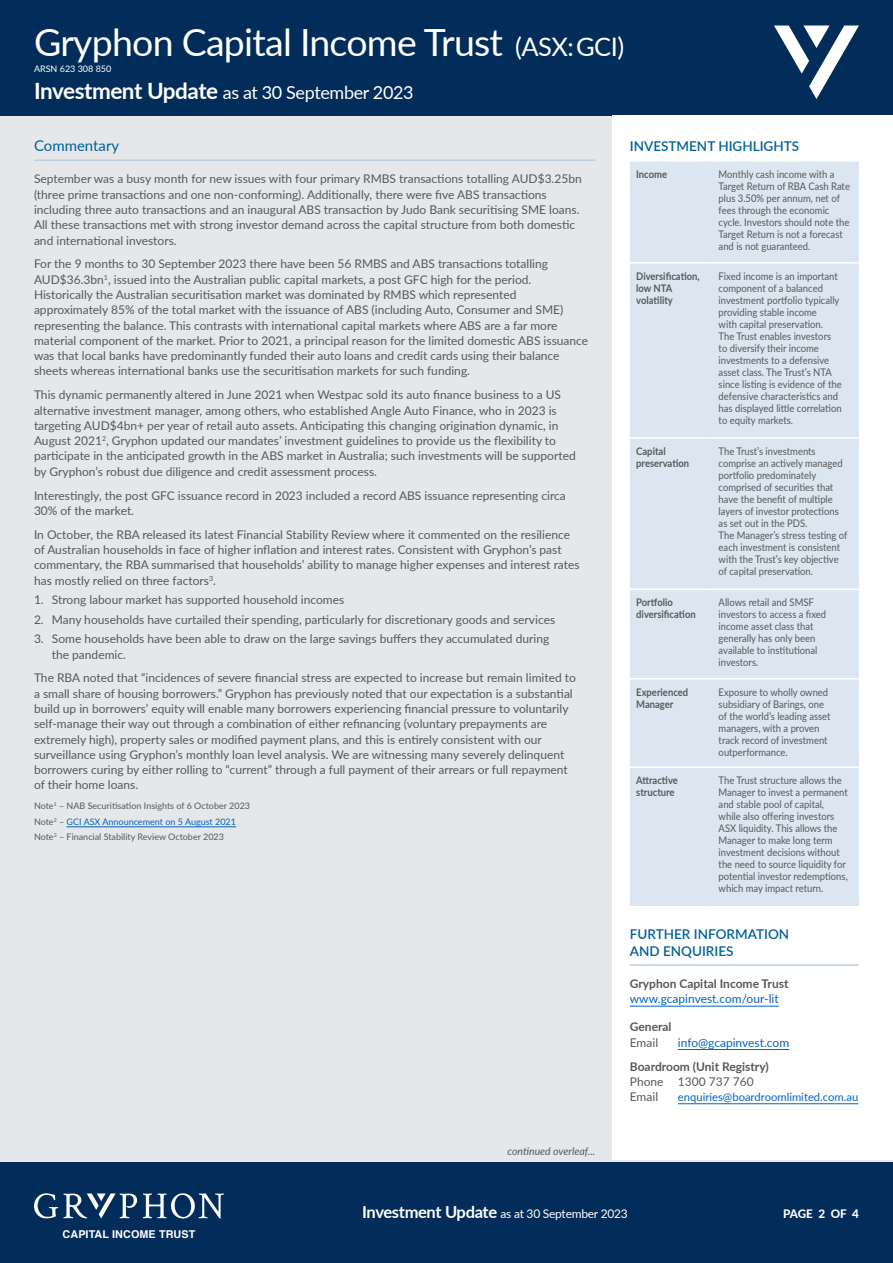
<style>
.page{position:relative;width:893px;height:1263px;background:#fff}
.page>*{position:absolute;margin:0;border:0;box-sizing:border-box;transform-origin:0 0}
.t1{font:37.5px "Lato";letter-spacing:-.02em;color:#fff}
.t2{font:18px "Lato";letter-spacing:-.02em;color:#fff}
.t3{font:15px "Lato";color:#006198}
.t4{font:600 13.5px/16.5px "Lato";color:#006198}
.t5{font:12px/15.3px "Lato";color:#57585a}
.t6{font:700 12px "Lato";color:#57585a}
.t7{font:12px "Lato";color:#0563c1}
.t8{font:12px "Lato";letter-spacing:-.02em;color:#fff}
.t9{font:800 11.7px "Lato";letter-spacing:-.01em;color:#fff}
.t10{font:11.25px "Lato";color:#0563c1}
.t11{font:700 10.8px "Helvetica";letter-spacing:.01em;color:#fff}
.t12{font:10.5px/12px "Lato";color:#57585a;scale:.9 1}
.t13{font:700 10.5px/12px "Lato";color:#57585a;scale:.9 1}
.t14{font:italic 10.5px "Lato";color:#57585a}
.t15{font:9px/15.5px "Lato";color:#57585a}
.t16{font:9px "Lato";color:#fff}
.s1{font-size:25.5px}
.s2{font-weight:700;font-size:22.5px}
.s3{color:#0563c1}
.s4{font-weight:700;font-size:16.5px}
</style>
<div class="page">
<div style="left:0;top:1160px;width:893px;height:103px;background:#022c59"></div>
<svg style="left:143px;top:1193px;width:81px;height:25px"></svg>
<svg style="left:34px;top:1193px;width:103px;height:25px"></svg>
<div style="left:0;top:0;width:893px;height:116px;background:#022c59"></div>
<svg style="left:774px;top:26px;width:85px;height:73px"></svg>
<div style="left:0;top:116px;width:893px;height:1045px;background:#e6e7e9"></div>
<div style="left:612px;top:116px;width:281px;height:1044px;background:#fff"></div>
<hr style="left:630px;top:964px;width:229px;height:2px;background:#bcd1e6">
<hr style="left:630px;top:1006px;width:149px;height:1px;background:#0563c1">
<hr style="left:678px;top:1049px;width:111px;height:1px;background:#0563c1">
<hr style="left:678px;top:1103px;width:180px;height:1px;background:#0563c1">
<div style="left:630px;top:161px;width:229px;height:745px;background:#dbe6f1"></div>
<hr style="left:630px;top:262px;width:80px;height:2px;background:#fff">
<hr style="left:710px;top:262px;width:149px;height:2px;background:#fff">
<hr style="left:630px;top:437px;width:80px;height:2px;background:#fff">
<hr style="left:710px;top:437px;width:149px;height:2px;background:#fff">
<hr style="left:630px;top:589px;width:80px;height:1px;background:#fff">
<hr style="left:710px;top:589px;width:149px;height:1px;background:#fff">
<hr style="left:630px;top:678px;width:80px;height:1px;background:#fff">
<hr style="left:710px;top:678px;width:149px;height:1px;background:#fff">
<hr style="left:630px;top:766px;width:80px;height:2px;background:#fff">
<hr style="left:710px;top:766px;width:149px;height:2px;background:#fff">
<hr style="left:34px;top:159px;width:561px;height:2px;background:#bcd1e6">
<hr style="left:67px;top:826px;width:169px;height:1px;background:#0563c1">
<h1 class="t1" style="left:34px;top:15px;width:592px">Gryphon Capital Income Trust <span class="s1">(ASX: GCI)</span></h1>
<h2 class="t2" style="left:34px;top:79px;width:381px"><span class="s2">Investment Update</span> as at 30 September 2023</h2>
<p class="t16" style="left:34px;top:62px;width:79px">ARSN 623 308 850</p>
<p class="t3" style="left:34px;top:135px;width:87px">Commentary</p>
<p class="t5" style="left:34px;top:171px;width:549px">September was a busy month for new issues with four primary RMBS transactions totalling AUD$3.25bn (three prime transactions and one non-conforming). Additionally, there were five ABS transactions including three auto transactions and an inaugural ABS transaction by Judo Bank securitising SME loans.<br>All these transactions met with strong investor demand across the capital structure from both domestic and international investors.</p>
<p class="t5" style="left:34px;top:256px;width:556px">For the 9 months to 30 September 2023 there have been 56 RMBS and ABS transactions totalling AUD$36.3bn<sup>1</sup>, issued into the Australian public capital markets, a post GFC high for the period.<br>Historically the Australian securitisation market was dominated by RMBS which represented approximately 85% of the total market with the issuance of ABS (including Auto, Consumer and SME) representing the balance. This contrasts with international capital markets where ABS are a far more material component of the market. Prior to 2021, a principal reason for the limited domestic ABS issuance was that local banks have predominantly funded their auto loans and credit cards using their balance sheets whereas international banks use the securitisation markets for such funding.</p>
<p class="t5" style="left:34px;top:387px;width:543px">This dynamic permanently altered in June 2021 when Westpac sold its auto finance business to a US alternative investment manager, among others, who established Angle Auto Finance, who in 2023 is targeting AUD$4bn+ per year of retail auto assets. Anticipating this changing origination dynamic, in August 2021<sup>2</sup>, Gryphon updated our mandates’ investment guidelines to provide us the flexibility to participate in the anticipated growth in the ABS market in Australia; such investments will be supported by Gryphon’s robust due diligence and credit assessment process.</p>
<p class="t5" style="left:34px;top:487px;width:533px">Interestingly, the post GFC issuance record in 2023 included a record ABS issuance representing circa<br>30% of the market.</p>
<p class="t5" style="left:34px;top:526px;width:547px">In October, the RBA released its latest Financial Stability Review where it commented on the resilience of Australian households in face of higher inflation and interest rates. Consistent with Gryphon’s past commentary, the RBA summarised that households’ ability to manage higher expenses and interest rates has mostly relied on three factors<sup>3</sup>.</p>
<p class="t5" style="left:34px;top:592px;width:312px">1. Strong labour market has supported household incomes</p>
<p class="t5" style="left:34px;top:611px;width:523px">2. Many households have curtailed their spending, particularly for discretionary goods and services</p>
<p class="t5" style="left:52px;top:631px;width:499px;text-indent:-18px">3. Some households have been able to draw on the large savings buffers they accumulated during the pandemic.</p>
<p class="t5" style="left:34px;top:670px;width:543px">The RBA noted that “incidences of severe financial stress are expected to increase but remain limited to a small share of housing borrowers.” Gryphon has previously noted that our expectation is a substantial build up in borrowers’ equity will enable many borrowers experiencing financial pressure to voluntarily self‑manage their way out through a combination of either refinancing (voluntary prepayments are extremely high), property sales or modified payment plans, and this is entirely consistent with our surveillance using Gryphon’s monthly loan level analysis. We are witnessing many severely delinquent borrowers curing by either rolling to “current” through a full payment of their arrears or full repayment of their home loans.</p>
<p class="t15" style="left:34px;top:798px;width:218px">Note<sup>1</sup> – NAB Securitisation Insights of 6 October 2023<br>Note<sup>2</sup> – <span class="s3">GCI ASX Announcement on 5 August 2021<br></span>Note<sup>3</sup> – Financial Stability Review October 2023</p>
<p class="t14" style="left:507px;top:1144px;width:89px">continued overleaf...</p>
<p class="t4" style="left:630px;top:137px;width:171px">INVESTMENT HIGHLIGHTS</p>
<p class="t13" style="left:636px;top:168px;width:36px">Income</p>
<p class="t12" style="left:719px;top:168px;width:147px">Monthly cash income with a<br>Target Return of RBA Cash Rate plus 3.50% per annum, net of fees through the economic cycle. Investors should note the<br>Target Return is not a forecast and is not guaranteed.</p>
<p class="t13" style="left:636px;top:269px;width:72px">Diversification, low NTA volatility</p>
<p class="t12" style="left:719px;top:269px;width:138px">Fixed income is an important component of a balanced investment portfolio typically providing stable income<br>with capital preservation.<br>The Trust enables investors to diversify their income investments to a defensive asset class. The Trust’s NTA since listing is evidence of the defensive characteristics and has displayed little correlation to equity markets.</p>
<p class="t13" style="left:636px;top:445px;width:60px">Capital preservation</p>
<p class="t12" style="left:719px;top:445px;width:145px">The Trust’s investments comprise an actively managed portfolio predominately comprised of securities that have the benefit of multiple layers of investor protections as set out in the PDS.<br>The Manager’s stress testing of each investment is consistent with the Trust’s key objective of capital preservation.</p>
<p class="t13" style="left:636px;top:596px;width:68px">Portfolio diversification</p>
<p class="t12" style="left:719px;top:596px;width:121px">Allows retail and SMSF investors to access a fixed income asset class that generally has only been available to institutional investors.</p>
<p class="t13" style="left:636px;top:685px;width:59px">Experienced<br>Manager</p>
<p class="t12" style="left:719px;top:685px;width:126px">Exposure to wholly owned subsidiary of Barings, one of the world’s leading asset managers, with a proven track record of investment outperformance.</p>
<p class="t13" style="left:636px;top:774px;width:48px">Attractive structure</p>
<p class="t12" style="left:719px;top:774px;width:145px">The Trust structure allows the<br>Manager to invest a permanent and stable pool of capital, while also offering investors<br>ASX liquidity. This allows the<br>Manager to make long term investment decisions without the need to source liquidity for potential investor redemptions, which may impact return.</p>
<p class="t4" style="left:630px;top:925px;width:161px">FURTHER INFORMATION<br>AND ENQUIRIES</p>
<p class="t6" style="left:630px;top:975px;width:160px">Gryphon Capital Income Trust</p>
<p class="t7" style="left:630px;top:990px;width:150px">www.gcapinvest.com/our-lit</p>
<p class="t6" style="left:630px;top:1018px;width:43px">General</p>
<p class="t5" style="left:630px;top:1034px;width:30px">Email</p>
<p class="t7" style="left:678px;top:1034px;width:113px">info@gcapinvest.com</p>
<p class="t6" style="left:630px;top:1057px;width:140px">Boardroom (Unit Registry)</p>
<p class="t5" style="left:630px;top:1073px;width:125px">Phone 1300 737 760<br>Email</p>
<p class="t10" style="left:678px;top:1089px;width:182px">enquiries@boardroomlimited.com.au</p>
<p class="t11" style="left:63px;top:1225px;width:134px">CAPITAL INCOME TRUST</p>
<p class="t8" style="left:362px;top:1205px;width:267px"><span class="s4">Investment Update</span> as at 30 September 2023</p>
<p class="t9" style="left:783px;top:1205px;width:77px">PAGE 2 OF 4</p>
</div>
